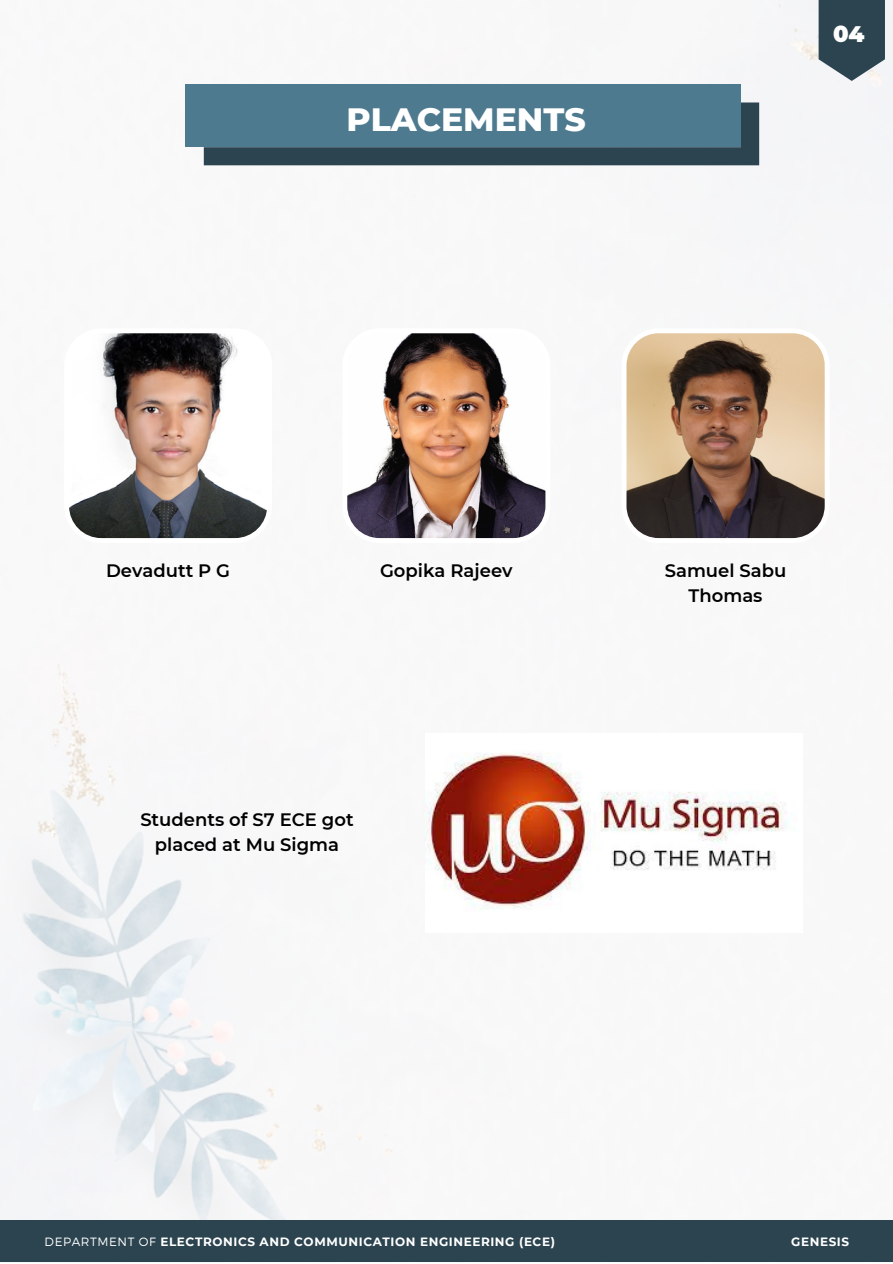
<style>
.page{position:relative;width:893px;height:1264px;background:#fff}
.page>*{position:absolute;margin:0;border:0;box-sizing:border-box;transform-origin:0 0}
.t1{font:800 33px "Montserrat";color:#fff}
.t2{font:900 22.5px "Montserrat";color:#fff}
.t3{font:600 18px/24.8px "Montserrat";color:#000;text-align:center}
.t4{font:700 12px "Montserrat";letter-spacing:.05em;color:#fff}
.s1{font-weight:300}
</style>
<div class="page">
<img style="left:0;top:0;width:892px;height:1262px">
<svg style="left:818px;top:0;width:66px;height:81px"></svg>
<div style="left:0;top:1220px;width:892px;height:41px;background:#2c4450"></div>
<div style="left:204px;top:102px;width:555px;height:63px;background:#2c4450"></div>
<div style="left:185px;top:84px;width:556px;height:63px;background:#4e7a8f"></div>
<svg style="left:64px;top:328px;width:208px;height:215px"></svg>
<svg style="left:342px;top:328px;width:208px;height:215px"></svg>
<svg style="left:621px;top:328px;width:208px;height:215px"></svg>
<img style="left:425px;top:733px;width:377px;height:199px">
<h1 class="t1" style="left:346px;top:99px;width:241px">PLACEMENTS</h1>
<p class="t2" style="left:833px;top:21px;width:33px">04</p>
<p class="t3" style="left:106px;top:558px;width:126px">Devadutt P G</p>
<p class="t3" style="left:380px;top:558px;width:134px">Gopika Rajeev</p>
<p class="t3" style="left:664px;top:558px;width:123px">Samuel Sabu<br>Thomas</p>
<p class="t3" style="left:140px;top:807px;width:215px">Students of S7 ECE got placed at Mu Sigma</p>
<p class="t4" style="left:45px;top:1234px;width:512px"><span class="s1">DEPARTMENT OF</span> ELECTRONICS AND COMMUNICATION ENGINEERING (ECE)</p>
<p class="t4" style="left:791px;top:1234px;width:59px">GENESIS</p>
</div>
